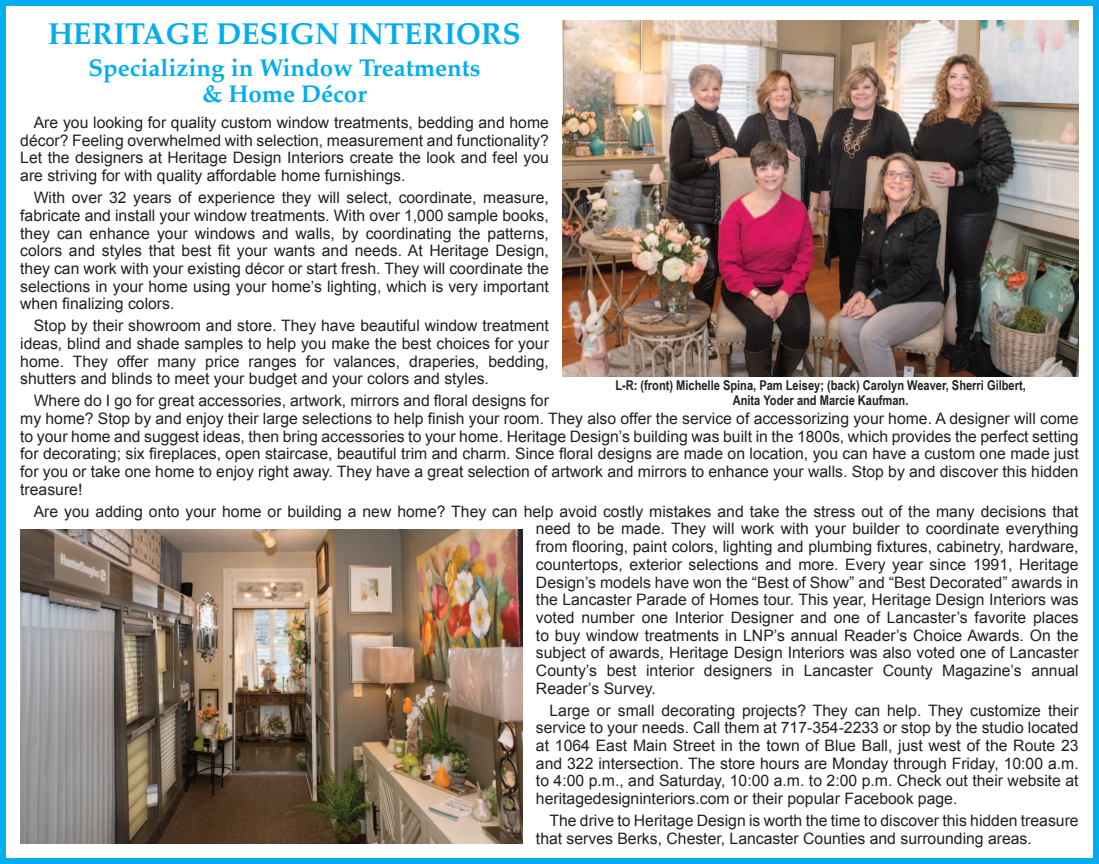
<style>
.page{position:relative;width:1099px;height:864px;background:#fff}
.page>*{position:absolute;margin:0;border:0;box-sizing:border-box;transform-origin:0 0}
.t1{font:700 30px "Palatino";color:#00aeef}
.t2{font:700 24px/25.5px "Palatino";color:#00aeef;text-align:center}
.t3{font:15.75px/17.7px "Arial";color:#231f20;text-align:justify}
.t4{font:700 13.5px/15px "Arial Narrow";color:#231f20;text-align:center}
</style>
<div class="page">
<div style="left:0;top:0;width:1098px;height:864px;border:6px solid #00aeef"></div>
<img style="left:562px;top:20px;width:515px;height:357px">
<img style="left:20px;top:530px;width:502px;height:313px">
<p class="t1" style="left:48px;top:8px;width:474px">HERITAGE DESIGN INTERIORS</p>
<p class="t2" style="left:89px;top:55px;width:393px">Specializing in Window Treatments &amp; Home Décor</p>
<p class="t3" style="left:20px;top:114px;width:530px;text-indent:14px">Are you looking for quality custom window treatments, bedding and home décor? Feeling overwhelmed with selection, measurement and functionality?<br>Let the designers at Heritage Design Interiors create the look and feel you are striving for with quality affordable home furnishings.</p>
<p class="t3" style="left:20px;top:189px;width:530px;text-indent:14px">With over 32 years of experience they will select, coordinate, measure, fabricate and install your window treatments. With over 1,000 sample books, they can enhance your windows and walls, by coordinating the patterns, colors and styles that best fit your wants and needs. At Heritage Design, they can work with your existing décor or start fresh. They will coordinate the selections in your home using your home’s lighting, which is very important when finalizing colors.</p>
<p class="t3" style="left:20px;top:317px;width:530px;text-indent:14px">Stop by their showroom and store. They have beautiful window treatment ideas, blind and shade samples to help you make the best choices for your home. They offer many price ranges for valances, draperies, bedding, shutters and blinds to meet your budget and your colors and styles.</p>
<p class="t3" style="left:20px;top:392px;width:1059px;text-align:left;text-indent:14px">Where do I go for great accessories, artwork, mirrors and floral designs for<br>my home? Stop by and enjoy their large selections to help finish your room. They also offer the service of accessorizing your home. A designer will come to your home and suggest ideas, then bring accessories to your home. Heritage Design’s building was built in the 1800s, which provides the perfect setting for decorating; six fireplaces, open staircase, beautiful trim and charm. Since floral designs are made on location, you can have a custom one made just for you or take one home to enjoy right away. They have a great selection of artwork and mirrors to enhance your walls. Stop by and discover this hidden treasure!</p>
<p class="t3" style="left:536px;top:503px;width:544px;text-indent:-502px">Are you adding onto your home or building a new home? They can help avoid costly mistakes and take the stress out of the many decisions that need to be made. They will work with your builder to coordinate everything from flooring, paint colors, lighting and plumbing fixtures, cabinetry, hardware, countertops, exterior selections and more. Every year since 1991, Heritage Design’s models have won the “Best of Show” and “Best Decorated” awards in the Lancaster Parade of Homes tour. This year, Heritage Design Interiors was voted number one Interior Designer and one of Lancaster’s favorite places to buy window treatments in LNP’s annual Reader’s Choice Awards. On the subject of awards, Heritage Design Interiors was also voted one of Lancaster County’s best interior designers in Lancaster County Magazine’s annual Reader’s Survey.</p>
<p class="t3" style="left:536px;top:701px;width:544px;text-indent:14px">Large or small decorating projects? They can help. They customize their service to your needs. Call them at 717-354-2233 or stop by the studio located at 1064 East Main Street in the town of Blue Ball, just west of the Route 23 and 322 intersection. The store hours are Monday through Friday, 10:00 a.m. to 4:00 p.m., and Saturday, 10:00 a.m. to 2:00 p.m. Check out their website at heritagedesigninteriors.com or their popular Facebook page.</p>
<p class="t3" style="left:536px;top:812px;width:544px;text-indent:14px">The drive to Heritage Design is worth the time to discover this hidden treasure that serves Berks, Chester, Lancaster Counties and surrounding areas.</p>
<p class="t4" style="left:615px;top:377px;width:412px">L-R: (front) Michelle Spina, Pam Leisey; (back) Carolyn Weaver, Sherri Gilbert,<br>Anita Yoder and Marcie Kaufman.</p>
</div>
